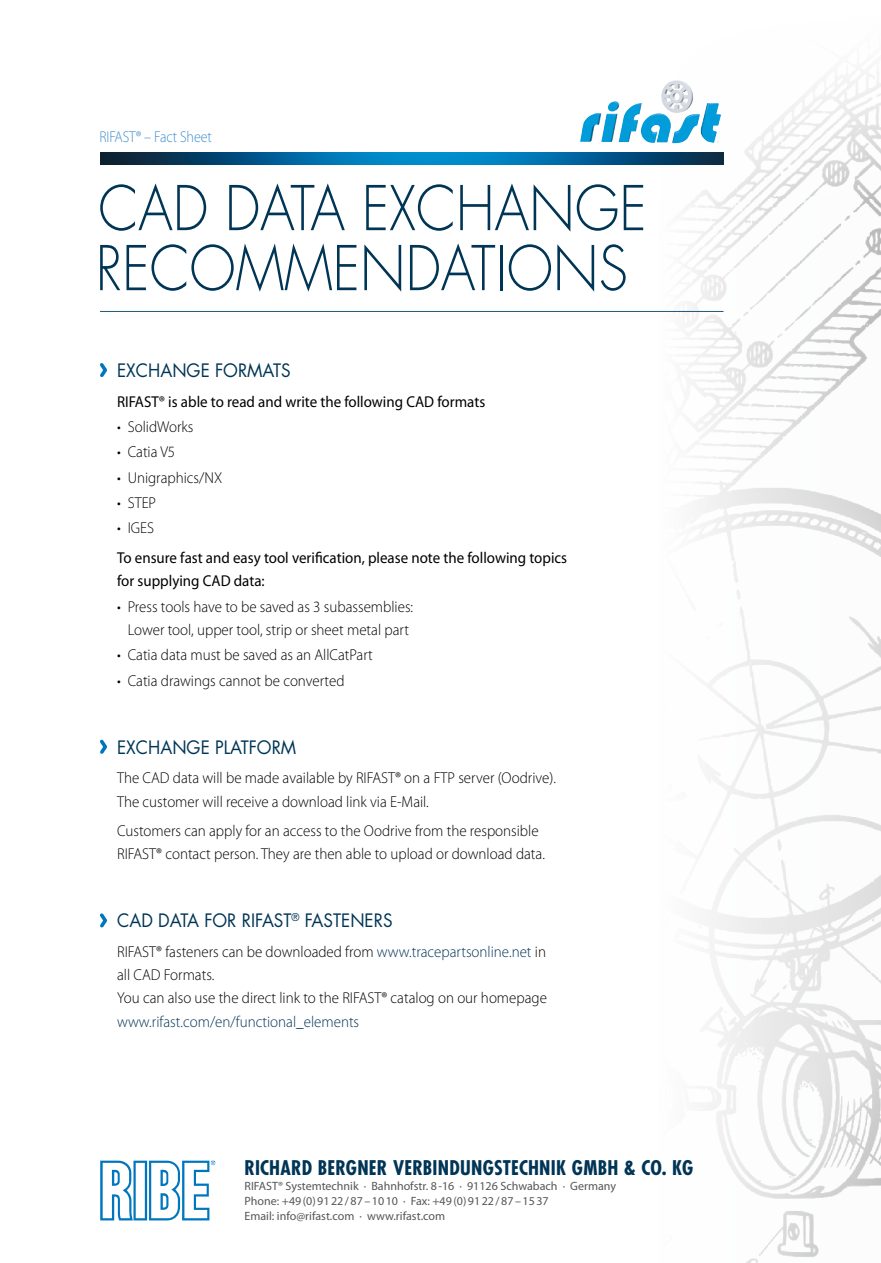
<style>
.page{position:relative;width:881px;height:1263px;background:#fff}
.page>*{position:absolute;margin:0;border:0;box-sizing:border-box;transform-origin:0 0}
._0408headline{font:300 60px/60px "Futura";color:#003556;scale:.9 1}
.t1{font:700 condensed 19.65px "Futura";letter-spacing:.01em;color:#003556}
.t2{font:18px "Futura";color:#003556;scale:.95 1}
.t3{font:300 15.75px/23.2px "Myriad Pro";color:#000;scale:.95 1}
.t4{font:15.75px/23.2px "Myriad Pro";color:#000;scale:.95 1}
._0408lauftext{font:300 15.75px "Myriad Pro";letter-spacing:-.005em;color:#418ecc;scale:.9 1}
.t5{font:12px "Myriad Pro";color:#565656}
.s1{color:#003556}
</style>
<div class="page">
<svg style="left:100px;top:1160px;width:115px;height:60px"></svg>
<img style="left:655px;top:71px;width:225px;height:1192px">
<svg style="left:100px;top:363px;width:7px;height:15px"></svg>
<svg style="left:100px;top:739px;width:7px;height:15px"></svg>
<svg style="left:100px;top:913px;width:7px;height:15px"></svg>
<img style="left:100px;top:152px;width:623px;height:13px">
<hr style="left:100px;top:311px;width:623px;height:1px;background:#215476">
<img style="left:661px;top:80px;width:32px;height:33px">
<p class="_0408lauftext" style="left:99px;top:127px;width:127px">RIFAST® – Fact Sheet</p>
<p class="_0408headline" style="left:96px;top:180px;width:613px">CAD DATA EXCHANGE<br>RECOMMENDATIONS</p>
<p class="t2" style="left:117px;top:359px;width:184px">EXCHANGE FORMATS</p>
<p class="t4" style="left:117px;top:389px;width:389px">RIFAST® is able to read and write the following CAD formats</p>
<p class="t3" style="left:117px;top:415px;width:82px">• SolidWorks</p>
<p class="t3" style="left:117px;top:440px;width:63px">• Catia V5</p>
<p class="t3" style="left:117px;top:466px;width:112px">• Unigraphics/NX</p>
<p class="t3" style="left:117px;top:491px;width:43px">• STEP</p>
<p class="t3" style="left:117px;top:516px;width:40px">• IGES</p>
<p class="t4" style="left:117px;top:546px;width:475px">To ensure fast and easy tool verification, please note the following topics for supplying CAD data:</p>
<p class="t3" style="left:117px;top:595px;width:313px;text-align:center">• Press tools have to be saved as 3 subassemblies:<br>Lower tool, upper tool, strip or sheet metal part</p>
<p class="t3" style="left:117px;top:643px;width:270px">• Catia data must be saved as an AllCatPart</p>
<p class="t3" style="left:117px;top:669px;width:241px">• Catia drawings cannot be converted</p>
<p class="t2" style="left:117px;top:735px;width:190px">EXCHANGE PLATFORM</p>
<p class="t3" style="left:117px;top:766px;width:463px">The CAD data will be made available by RIFAST® on a FTP server (Oodrive).<br>The customer will receive a download link via E-Mail.</p>
<p class="t3" style="left:117px;top:819px;width:451px">Customers can apply for an access to the Oodrive from the responsible<br>RIFAST® contact person. They are then able to upload or download data.</p>
<p class="t2" style="left:117px;top:909px;width:291px">CAD DATA FOR RIFAST<sup>®</sup> FASTENERS</p>
<p class="t3" style="left:117px;top:940px;width:454px">RIFAST® fasteners can be downloaded from <span class="s1">www.tracepartsonline.net</span> in all CAD Formats.<br>You can also use the direct link to the RIFAST® catalog on our homepage <span class="s1">www.rifast.com/en/functional_elements</span></p>
<p class="t1" style="left:244px;top:1156px;width:450px">RICHARD BERGNER VERBINDUNGSTECHNIK GMBH &amp; CO. KG</p>
<p class="t5" style="left:244px;top:1179px;width:373px">RIFAST® Systemtechnik · Bahnhofstr. 8-16 · 91126 Schwabach · Germany</p>
<p class="t5" style="left:244px;top:1194px;width:305px">Phone: +49(0)9122/87–1010 · Fax: +49(0)9122/87–1537</p>
<p class="t5" style="left:244px;top:1209px;width:202px">Email: info@rifast.com · www.rifast.com</p>
</div>
